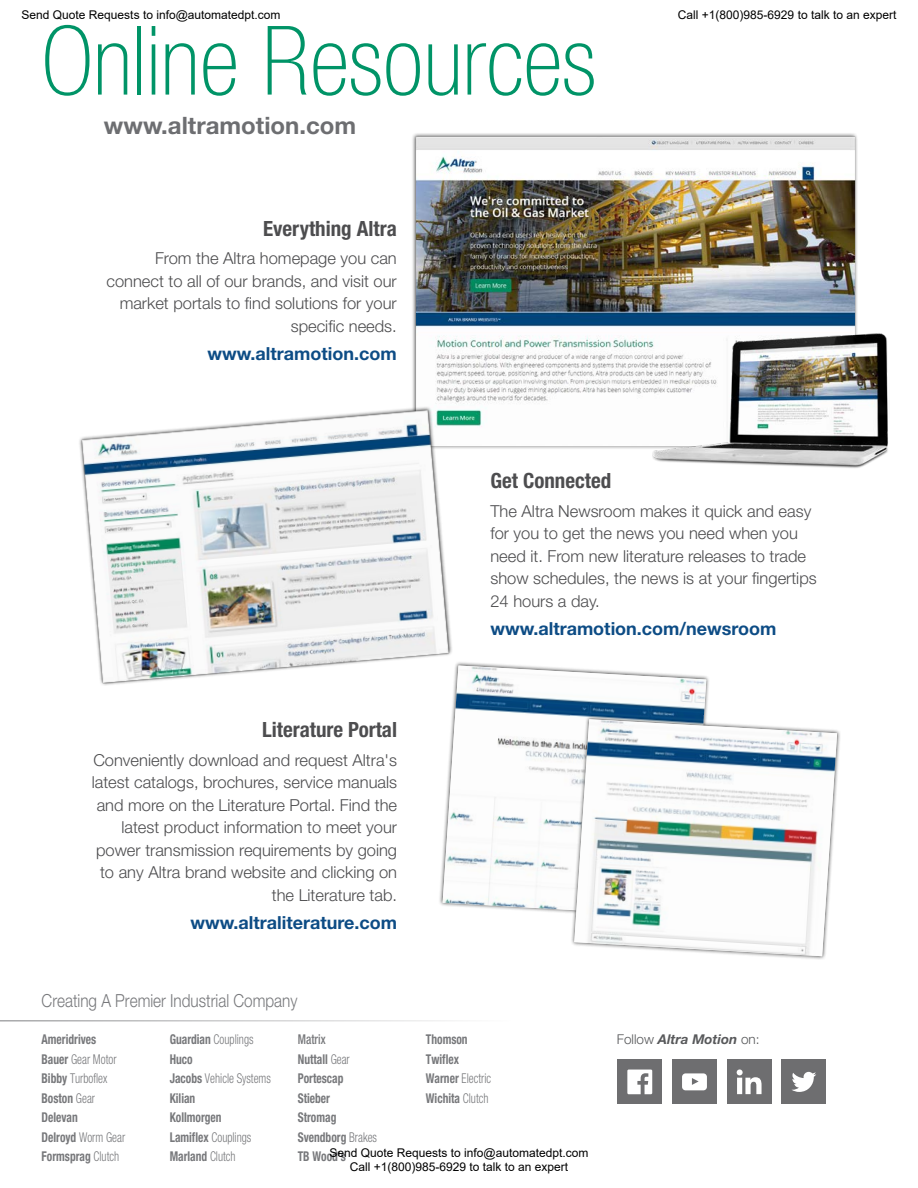
<style>
.page{position:relative;width:918px;height:1188px;background:#fff}
.page>*{position:absolute;margin:0;border:0;box-sizing:border-box;transform-origin:0 0}
.t1{font:100 condensed 96px "Helvetica Neue LT Std";color:#009467}
.t2{font:700 24px "Helvetica Neue LT Std";color:#6d6e71}
.t3{font:700 condensed 21px "Helvetica Neue LT Std";color:#4d4d4f}
.t4{font:700 18px "Helvetica Neue LT Std";color:#0d4c85}
.t5{font:300 18px "Helvetica Neue LT Std";color:#77787b;scale:.85 1}
.t6{font:300 16.5px/22.5px "Helvetica Neue LT Std";color:#4d4d4f;text-align:right}
.t7{font:700 condensed 13.5px/19.5px "Helvetica Neue LT Std";color:#77787b;scale:.85 1}
.t8{font:italic 700 13.5px "Helvetica Neue LT Std";color:#58595b}
.t9{font:12px/14.4px "Arial";color:#000;text-align:center}
.s1{font-weight:300}
.s2{font-weight:500}
.s3{font-weight:300;font-style:normal}
</style>
<div class="page">
<img style="left:412px;top:133px;width:445px;height:316px">
<img style="left:79px;top:375px;width:409px;height:311px">
<hr style="left:0;top:1020px;width:536px;height:1px;background:#77787b">
<img style="left:648px;top:281px;width:240px;height:187px">
<div style="left:439px;top:662px;width:271px;height:259px;background:#000;opacity:.7"></div>
<img style="left:443px;top:666px;width:263px;height:251px">
<div style="left:571px;top:716px;width:270px;height:244px;background:#000;opacity:.7"></div>
<img style="left:574px;top:719px;width:263px;height:237px">
<div style="left:672px;top:1060px;width:45px;height:44px;background:#6e6e70"></div>
<svg style="left:682px;top:1073px;width:25px;height:17px"></svg>
<div style="left:782px;top:1060px;width:44px;height:44px;background:#6e6e70"></div>
<svg style="left:792px;top:1072px;width:24px;height:20px"></svg>
<div style="left:727px;top:1060px;width:44px;height:44px;background:#6e6e70"></div>
<svg style="left:737px;top:1069px;width:25px;height:25px"></svg>
<div style="left:618px;top:1060px;width:44px;height:44px;background:#6e6e70"></div>
<svg style="left:627px;top:1070px;width:25px;height:24px"></svg>
<p class="t9" style="left:22px;top:8px;width:260px">Send Quote Requests to info@automatedpt.com</p>
<p class="t9" style="left:678px;top:8px;width:220px">Call +1(800)985-6929 to talk to an expert</p>
<p class="t1" style="left:42px;top:7px;width:556px">Online Resources</p>
<p class="t2" style="left:104px;top:111px;width:254px">www.altramotion.com</p>
<p class="t3" style="left:263px;top:215px;width:135px">Everything Altra</p>
<p class="t6" style="left:106px;top:247px;width:292px">From the Altra homepage you can connect to all of our brands, and visit our market portals to find solutions for your specific needs.</p>
<p class="t4" style="left:208px;top:343px;width:191px">www.altramotion.com</p>
<p class="t3" style="left:262px;top:717px;width:137px">Literature Portal</p>
<p class="t6" style="left:92px;top:748px;width:307px">Conveniently download and request Altra's latest catalogs, brochures, service manuals and more on the Literature Portal. Find the latest product information to meet your power transmission requirements by going to any Altra brand website and clicking on the Literature tab.</p>
<p class="t4" style="left:191px;top:912px;width:208px">www.altraliterature.com</p>
<p class="t5" style="left:42px;top:990px;width:303px">Creating A Premier Industrial Company</p>
<p class="t3" style="left:490px;top:468px;width:122px">Get Connected</p>
<p class="t6" style="left:490px;top:499px;width:328px;text-align:left">The Altra Newsroom makes it quick and easy for you to get the news you need when you need it. From new literature releases to trade show schedules, the news is at your fingertips 24 hours a day.</p>
<p class="t4" style="left:490px;top:618px;width:288px">www.altramotion.com/newsroom</p>
<p class="t7" style="left:42px;top:1030px;width:100px">Ameridrives<br>Bauer <span class="s1">Gear Motor<br></span>Bibby <span class="s1">Turboflex<br></span>Boston <span class="s1">Gear<br></span>Delevan<br>Delroyd <span class="s1">Worm Gear<br></span>Formsprag <span class="s1">Clutch</span></p>
<p class="t7" style="left:170px;top:1029px;width:121px">Guardian <span class="s1">Couplings<br></span>Huco<br>Jacobs <span class="s1">Vehicle Systems<br></span>Kilian<br>Kollmorgen<br>Lamiflex <span class="s1">Couplings<br></span>Marland <span class="s1">Clutch</span></p>
<p class="t7" style="left:298px;top:1029px;width:95px"><span class="s2">Matrix<br></span>Nuttall <span class="s1">Gear<br></span>Portescap<br>Stieber<br>Stromag<br>Svendborg <span class="s1">Brakes<br></span>TB Wood’s</p>
<p class="t7" style="left:426px;top:1029px;width:78px">Thomson<br>Twiflex<br>Warner <span class="s1">Electric<br></span>Wichita <span class="s1">Clutch</span></p>
<p class="t9" style="left:329px;top:1145px;width:260px">Send Quote Requests to info@automatedpt.com<br>Call +1(800)985-6929 to talk to an expert</p>
<p class="t8" style="left:617px;top:1031px;width:144px"><span class="s3">Follow</span> Altra Motion <span class="s3">on:</span></p>
</div>
